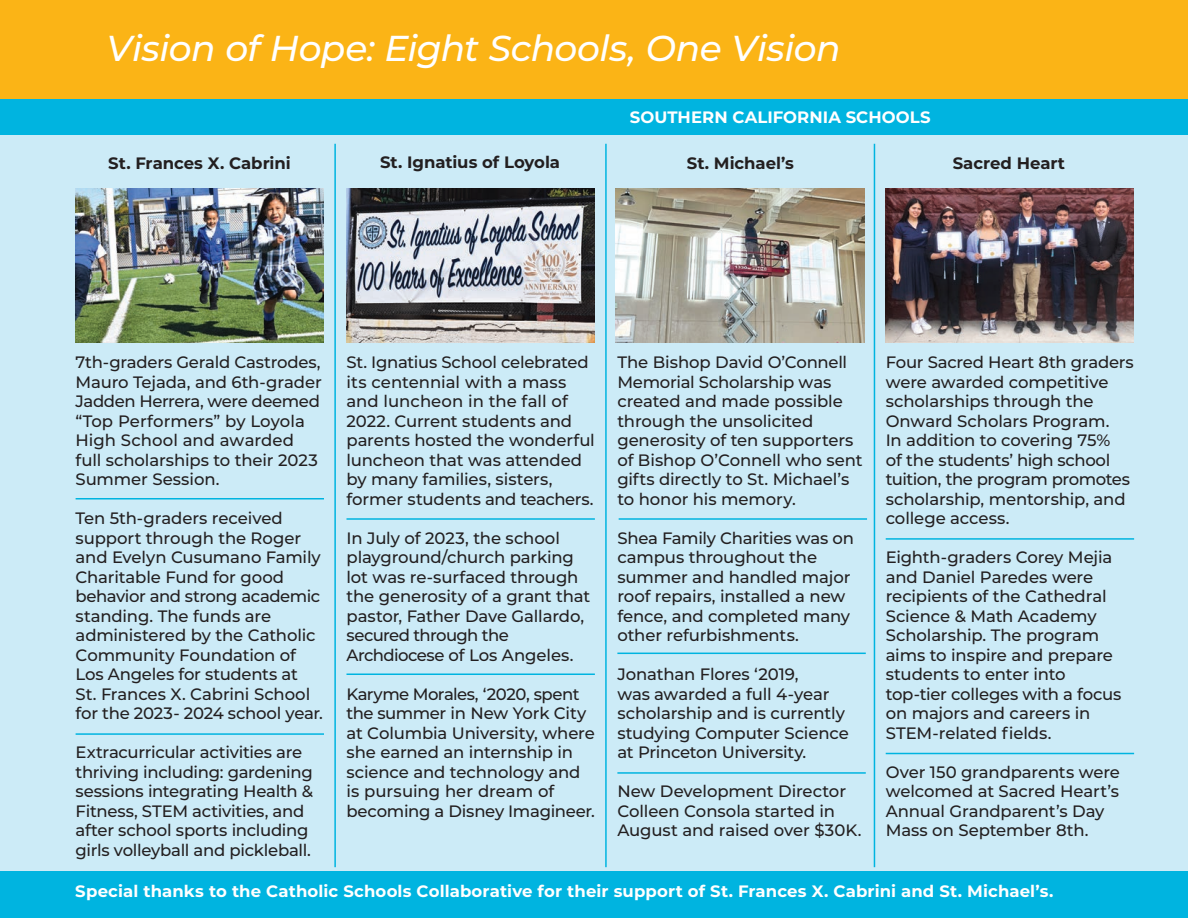
<style>
.page{position:relative;width:1188px;height:918px;background:#fff}
.page>*{position:absolute;margin:0;border:0;box-sizing:border-box;transform-origin:0 0}
.t1{font:italic 500 36px "Montserrat";letter-spacing:-.015em;color:#fff}
.t2{font:500 16.5px/19.5px "Montserrat";letter-spacing:-.01em;color:#231f20}
.t3{font:700 16.5px "Montserrat";letter-spacing:.005em;color:#fff}
.t4{font:700 16.5px "Montserrat";letter-spacing:-.005em;color:#231f20}
</style>
<div class="page">
<div style="left:0;top:13px;width:1188px;height:905px;background:#ccebf7"></div>
<hr style="left:605px;top:144px;width:2px;height:723px;background:#00b4e0">
<hr style="left:334px;top:144px;width:2px;height:723px;background:#00b4e0">
<hr style="left:874px;top:144px;width:1px;height:723px;background:#00b4e0">
<div style="left:0;top:92px;width:1188px;height:43px;background:#00b4e0"></div>
<div style="left:0;top:0;width:1188px;height:98px;background:#fbb416"></div>
<img style="left:346px;top:189px;width:249px;height:153px">
<img style="left:76px;top:189px;width:247px;height:153px">
<img style="left:885px;top:189px;width:249px;height:153px">
<img style="left:616px;top:189px;width:248px;height:153px">
<hr style="left:76px;top:498px;width:248px;height:2px;background:#00b4e0">
<hr style="left:346px;top:518px;width:249px;height:2px;background:#00b4e0">
<hr style="left:619px;top:518px;width:248px;height:2px;background:#00b4e0">
<hr style="left:886px;top:538px;width:248px;height:2px;background:#00b4e0">
<hr style="left:617px;top:653px;width:249px;height:1px;background:#00b4e0">
<hr style="left:617px;top:772px;width:249px;height:2px;background:#00b4e0">
<hr style="left:886px;top:753px;width:248px;height:1px;background:#00b4e0">
<hr style="left:346px;top:674px;width:249px;height:1px;background:#00b4e0">
<hr style="left:76px;top:733px;width:248px;height:2px;background:#00b4e0">
<div style="left:0;top:872px;width:1188px;height:46px;background:#00b4e0"></div>
<p class="t1" style="left:106px;top:23px;width:736px">Vision of Hope: Eight Schools, One Vision</p>
<p class="t3" style="left:630px;top:105px;width:302px">SOUTHERN CALIFORNIA SCHOOLS</p>
<p class="t4" style="left:108px;top:151px;width:184px">St. Frances X. Cabrini</p>
<p class="t4" style="left:380px;top:150px;width:182px">St. Ignatius of Loyola</p>
<p class="t4" style="left:687px;top:151px;width:109px">St. Michael’s</p>
<p class="t4" style="left:953px;top:151px;width:114px">Sacred Heart</p>
<p class="t2" style="left:76px;top:352px;width:248px;text-align:justify">7th-graders Gerald Castrodes, Mauro Tejada, and 6th-grader Jadden Herrera, were deemed</p>
<p class="t2" style="left:76px;top:410px;width:244px">“Top Performers” by Loyola<br>High School and awarded full scholarships to their 2023<br>Summer Session.</p>
<p class="t2" style="left:76px;top:508px;width:249px">Ten 5th-graders received support through the Roger and Evelyn Cusumano Family<br>Charitable Fund for good behavior and strong academic standing. The funds are administered by the Catholic<br>Community Foundation of<br>Los Angeles for students at<br>St. Frances X. Cabrini School for the 2023- 2024 school year.</p>
<p class="t2" style="left:76px;top:742px;width:239px">Extracurricular activities are thriving including: gardening sessions integrating Health &amp;<br>Fitness, STEM activities, and after school sports including girls volleyball and pickleball.</p>
<p class="t2" style="left:346px;top:352px;width:250px">St. Ignatius School celebrated its centennial with a mass and luncheon in the fall of<br>2022. Current students and parents hosted the wonderful luncheon that was attended by many families, sisters,</p>
<p class="t2" style="left:346px;top:488px;width:248px">former students and teachers.</p>
<p class="t2" style="left:346px;top:527px;width:245px">In July of 2023, the school playground/church parking lot was re-surfaced through the generosity of a grant that pastor, Father Dave Gallardo, secured through the<br>Archdiocese of Los Angeles.</p>
<p class="t2" style="left:346px;top:684px;width:250px">Karyme Morales, ‘2020, spent the summer in New York City at Columbia University, where she earned an internship in science and technology and is pursuing her dream of becoming a Disney Imagineer.</p>
<p class="t2" style="left:617px;top:352px;width:247px">The Bishop David O’Connell<br>Memorial Scholarship was created and made possible through the unsolicited generosity of ten supporters of Bishop O’Connell who sent gifts directly to St. Michael’s to honor his memory.</p>
<p class="t2" style="left:617px;top:528px;width:238px">Shea Family Charities was on campus throughout the summer and handled major roof repairs, installed a new fence, and completed many other refurbishments.</p>
<p class="t2" style="left:617px;top:664px;width:233px">Jonathan Flores ‘2019,<br>was awarded a full 4-year scholarship and is currently studying Computer Science at Princeton University.</p>
<p class="t2" style="left:617px;top:781px;width:246px">New Development Director<br>Colleen Consola started in<br>August and raised over $30K.</p>
<p class="t2" style="left:886px;top:352px;width:250px">Four Sacred Heart 8th graders were awarded competitive scholarships through the<br>Onward Scholars Program.<br>In addition to covering 75%<br>of the students’ high school tuition, the program promotes scholarship, mentorship, and college access.</p>
<p class="t2" style="left:886px;top:547px;width:237px">Eighth-graders Corey Mejia and Daniel Paredes were recipients of the Cathedral<br>Science &amp; Math Academy<br>Scholarship. The program aims to inspire and prepare students to enter into top-tier colleges with a focus on majors and careers in<br>STEM-related fields.</p>
<p class="t2" style="left:886px;top:761px;width:236px">Over 150 grandparents were welcomed at Sacred Heart’s<br>Annual Grandparent’s Day<br>Mass on September 8th.</p>
<p class="t3" style="left:75px;top:879px;width:980px">Special thanks to the Catholic Schools Collaborative for their support of St. Frances X. Cabrini and St. Michael’s.</p>
</div>
